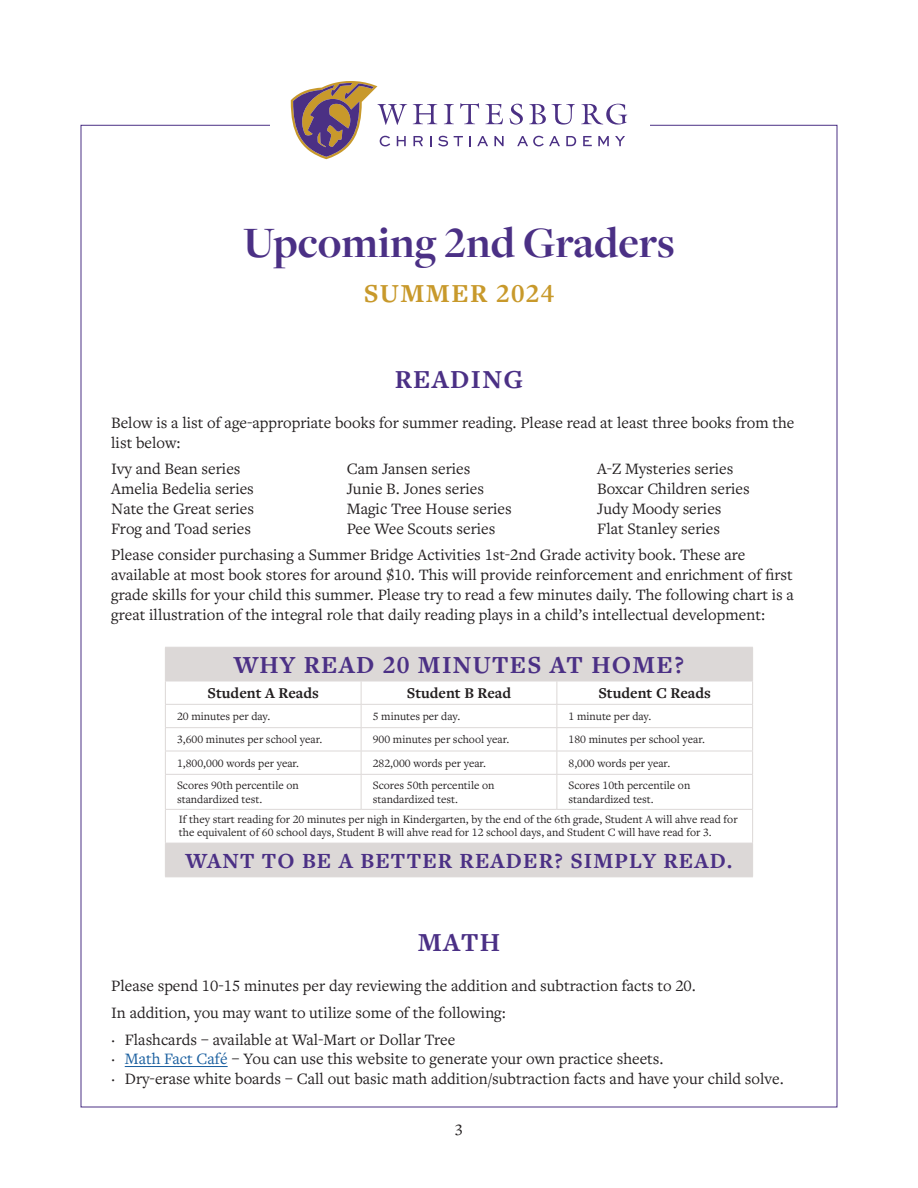
<style>
.page{position:relative;width:918px;height:1188px;background:#fff}
.page>*{position:absolute;margin:0;border:0;box-sizing:border-box;transform-origin:0 0}
.t1{font:700 45px "Freight Disp Pro";color:#4b3085}
.t2{font:700 27px "Freight Text Pro";letter-spacing:.05em;color:#4b3085}
.t3{font:700 27px "Freight Text Pro";letter-spacing:.05em;color:#c8992b}
.t4{font:700 25.5px "Freight Text Pro";letter-spacing:.05em;color:#4b3085}
.t5{font:700 22.5px "Freight Text Pro";letter-spacing:.05em;color:#4b3085}
.t6{font:16.5px/19.8px "Freight Text Pro";color:#231f20}
.t7{font:700 15.6px "Freight Text Pro";color:#231f20}
.t8{font:11.7px/14px "Freight Text Pro";color:#231f20}
.s1{color:#175d9e}
</style>
<div class="page">
<hr style="left:125px;top:1066px;width:103px;height:1px;background:#175d9e">
<svg style="left:413px;top:136px;width:10px;height:10px"></svg>
<svg style="left:438px;top:136px;width:10px;height:10px"></svg>
<svg style="left:454px;top:136px;width:9px;height:10px"></svg>
<svg style="left:469px;top:136px;width:2px;height:10px"></svg>
<svg style="left:477px;top:136px;width:11px;height:10px"></svg>
<svg style="left:494px;top:136px;width:10px;height:10px"></svg>
<svg style="left:517px;top:136px;width:43px;height:10px"></svg>
<svg style="left:566px;top:136px;width:10px;height:10px"></svg>
<svg style="left:583px;top:136px;width:9px;height:10px"></svg>
<svg style="left:598px;top:136px;width:11px;height:10px"></svg>
<svg style="left:615px;top:136px;width:10px;height:10px"></svg>
<svg style="left:291px;top:81px;width:116px;height:78px"></svg>
<svg style="left:413px;top:104px;width:24px;height:20px"></svg>
<svg style="left:444px;top:104px;width:10px;height:20px"></svg>
<svg style="left:460px;top:103px;width:19px;height:21px"></svg>
<svg style="left:486px;top:104px;width:17px;height:20px"></svg>
<svg style="left:510px;top:104px;width:13px;height:21px"></svg>
<svg style="left:529px;top:104px;width:17px;height:20px"></svg>
<svg style="left:552px;top:104px;width:23px;height:21px"></svg>
<svg style="left:581px;top:104px;width:46px;height:21px"></svg>
<svg style="left:166px;top:648px;width:586px;height:229px"></svg>
<hr style="left:165px;top:647px;width:196px;height:1px;background:#dcd8d7">
<hr style="left:165px;top:648px;width:1px;height:33px;background:#dcd8d7">
<hr style="left:361px;top:647px;width:196px;height:1px;background:#dcd8d7">
<hr style="left:557px;top:647px;width:196px;height:1px;background:#dcd8d7">
<hr style="left:752px;top:648px;width:1px;height:33px;background:#dcd8d7">
<hr style="left:165px;top:681px;width:196px;height:1px;background:#dcd8d7">
<hr style="left:361px;top:681px;width:196px;height:1px;background:#dcd8d7">
<hr style="left:557px;top:681px;width:196px;height:1px;background:#dcd8d7">
<hr style="left:165px;top:704px;width:196px;height:1px;background:#dcd8d7">
<hr style="left:361px;top:704px;width:196px;height:1px;background:#dcd8d7">
<hr style="left:557px;top:704px;width:196px;height:1px;background:#dcd8d7">
<hr style="left:165px;top:727px;width:196px;height:1px;background:#dcd8d7">
<hr style="left:361px;top:727px;width:196px;height:1px;background:#dcd8d7">
<hr style="left:557px;top:727px;width:196px;height:1px;background:#dcd8d7">
<hr style="left:165px;top:751px;width:196px;height:1px;background:#dcd8d7">
<svg style="left:165px;top:682px;width:1px;height:92px"></svg>
<hr style="left:361px;top:751px;width:196px;height:1px;background:#dcd8d7">
<svg style="left:361px;top:681px;width:1px;height:93px"></svg>
<hr style="left:557px;top:751px;width:196px;height:1px;background:#dcd8d7">
<svg style="left:557px;top:681px;width:1px;height:93px"></svg>
<svg style="left:752px;top:682px;width:1px;height:92px"></svg>
<hr style="left:165px;top:774px;width:196px;height:1px;background:#dcd8d7">
<hr style="left:165px;top:775px;width:1px;height:34px;background:#dcd8d7">
<hr style="left:361px;top:774px;width:196px;height:1px;background:#dcd8d7">
<hr style="left:361px;top:775px;width:1px;height:34px;background:#dcd8d7">
<hr style="left:557px;top:774px;width:196px;height:1px;background:#dcd8d7">
<hr style="left:557px;top:775px;width:1px;height:34px;background:#dcd8d7">
<hr style="left:752px;top:775px;width:1px;height:34px;background:#dcd8d7">
<hr style="left:165px;top:809px;width:196px;height:1px;background:#dcd8d7">
<hr style="left:165px;top:810px;width:1px;height:33px;background:#dcd8d7">
<hr style="left:361px;top:809px;width:196px;height:1px;background:#dcd8d7">
<hr style="left:557px;top:809px;width:196px;height:1px;background:#dcd8d7">
<hr style="left:752px;top:810px;width:1px;height:33px;background:#dcd8d7">
<hr style="left:165px;top:843px;width:196px;height:1px;background:#dcd8d7">
<hr style="left:165px;top:843px;width:1px;height:34px;background:#dcd8d7">
<hr style="left:361px;top:843px;width:196px;height:1px;background:#dcd8d7">
<hr style="left:557px;top:843px;width:196px;height:1px;background:#dcd8d7">
<hr style="left:752px;top:843px;width:1px;height:34px;background:#dcd8d7">
<hr style="left:165px;top:877px;width:196px;height:1px;background:#dcd8d7">
<hr style="left:361px;top:877px;width:196px;height:1px;background:#dcd8d7">
<hr style="left:557px;top:877px;width:196px;height:1px;background:#dcd8d7">
<h1 class="t1" style="left:243px;top:213px;width:433px">Upcoming 2nd Graders</h1>
<h2 class="t3" style="left:364px;top:275px;width:192px">SUMMER 2024</h2>
<h2 class="t2" style="left:395px;top:361px;width:130px">READING</h2>
<p class="t6" style="left:111px;top:412px;width:685px">Below is a list of age-appropriate books for summer reading. Please read at least three books from the list below:</p>
<p class="t6" style="left:111px;top:459px;width:131px">Ivy and Bean series</p>
<p class="t6" style="left:347px;top:459px;width:125px">Cam Jansen series</p>
<p class="t6" style="left:597px;top:459px;width:138px">A-Z Mysteries series</p>
<p class="t6" style="left:111px;top:478px;width:144px">Amelia Bedelia series</p>
<p class="t6" style="left:347px;top:478px;width:139px">Junie B. Jones series</p>
<p class="t6" style="left:597px;top:478px;width:154px">Boxcar Children series</p>
<p class="t6" style="left:111px;top:498px;width:144px">Nate the Great series</p>
<p class="t6" style="left:347px;top:498px;width:166px">Magic Tree House series</p>
<p class="t6" style="left:597px;top:498px;width:126px">Judy Moody series</p>
<p class="t6" style="left:111px;top:518px;width:141px">Frog and Toad series</p>
<p class="t6" style="left:347px;top:518px;width:150px">Pee Wee Scouts series</p>
<p class="t6" style="left:111px;top:515px;width:636px;line-height:26.5px;text-indent:486px">Flat Stanley series<br>Please consider purchasing a Summer Bridge Activities 1st-2nd Grade activity book. These are</p>
<p class="t6" style="left:111px;top:564px;width:684px;text-align:justify">available at most book stores for around $10. This will provide reinforcement and enrichment of first grade skills for your child this summer. Please try to read a few minutes daily. The following chart is a great illustration of the integral role that daily reading plays in a child’s intellectual development:</p>
<h3 class="t4" style="left:234px;top:648px;width:452px">WHY READ 20 MINUTES AT HOME?</h3>
<p class="t7" style="left:208px;top:683px;width:113px">Student A Reads</p>
<p class="t7" style="left:407px;top:683px;width:106px">Student B Read</p>
<p class="t7" style="left:598px;top:683px;width:114px">Student C Reads</p>
<p class="t8" style="left:177px;top:709px;width:95px">20 minutes per day.</p>
<p class="t8" style="left:373px;top:709px;width:89px">5 minutes per day.</p>
<p class="t8" style="left:569px;top:709px;width:84px">1 minute per day.</p>
<p class="t8" style="left:177px;top:732px;width:147px">3,600 minutes per school year.</p>
<p class="t8" style="left:373px;top:732px;width:138px">900 minutes per school year.</p>
<p class="t8" style="left:569px;top:732px;width:138px">180 minutes per school year.</p>
<p class="t8" style="left:177px;top:756px;width:124px">1,800,000 words per year.</p>
<p class="t8" style="left:373px;top:756px;width:115px">282,000 words per year.</p>
<p class="t8" style="left:569px;top:756px;width:103px">8,000 words per year.</p>
<p class="t8" style="left:177px;top:778px;width:123px">Scores 90th percentile on standardized test.</p>
<p class="t8" style="left:373px;top:778px;width:123px">Scores 50th percentile on standardized test.</p>
<p class="t8" style="left:569px;top:778px;width:123px">Scores 10th percentile on standardized test.</p>
<p class="t8" style="left:179px;top:812px;width:560px;line-height:12.9px">If they start reading for 20 minutes per nigh in Kindergarten, by the end of the 6th grade, Student A will ahve read for the equivalent of 60 school days, Student B will ahve read for 12 school days, and Student C will have read for 3.</p>
<h3 class="t5" style="left:185px;top:846px;width:549px">WANT TO BE A BETTER READER? SIMPLY READ.</h3>
<h2 class="t2" style="left:418px;top:925px;width:84px">MATH</h2>
<p class="t6" style="left:111px;top:972px;width:586px;line-height:26.5px">Please spend 10-15 minutes per day reviewing the addition and subtraction facts to 20.<br>In addition, you may want to utilize some of the following:<br>· Flashcards – available at Wal-Mart or Dollar Tree</p>
<p class="t6" style="left:111px;top:1049px;width:674px">· <span class="s1">Math Fact Café</span> – You can use this website to generate your own practice sheets.<br>· Dry-erase white boards – Call out basic math addition/subtraction facts and have your child solve.</p>
<p class="t6" style="left:455px;top:1119px;width:10px">3</p>
</div>
